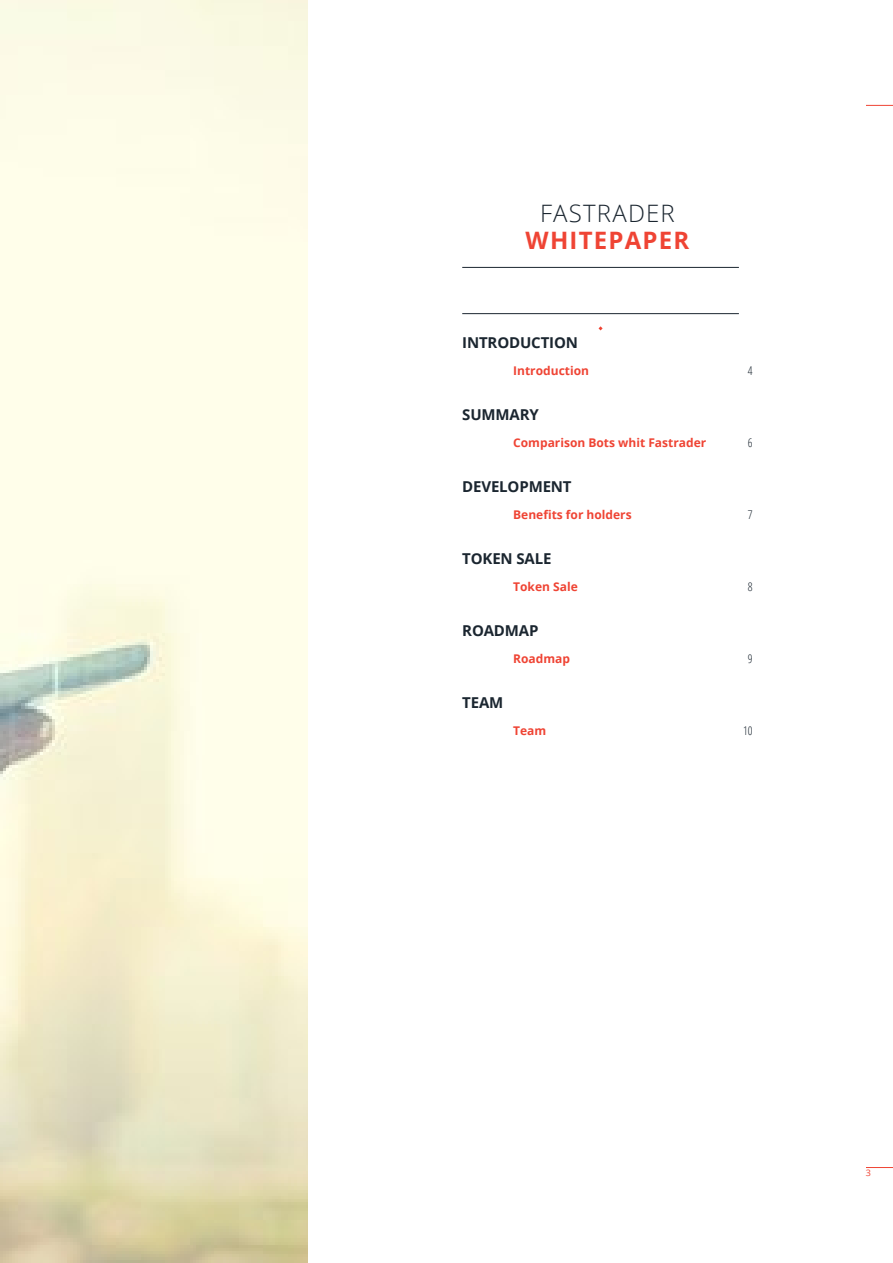
<style>
.page{position:relative;width:893px;height:1263px;background:#fff}
.page>*{position:absolute;margin:0;border:0;box-sizing:border-box;transform-origin:0 0}
.t1{font:700 24px "Open Sans";letter-spacing:.05em;color:#ef4434}
.t2{font:300 24px "Open Sans";letter-spacing:.05em;color:#1b2630}
.t3{font:700 15px "Open Sans";letter-spacing:-.01em;color:#1b2630}
.t4{font:700 12px "Open Sans";color:#ef4434}
.t5{font:300 condensed 12px "Open Sans";color:#1b2630}
.t6{font:9px "Open Sans";color:#ef4434}
</style>
<div class="page">
<svg style="left:866px;top:105px;width:27px;height:1px"></svg>
<svg style="left:866px;top:1167px;width:27px;height:1px"></svg>
<hr style="left:462px;top:267px;width:277px;height:1px;background:#1b2630">
<hr style="left:462px;top:313px;width:277px;height:1px;background:#1b2630">
<svg style="left:598px;top:326px;width:5px;height:4px"></svg>
<h1 class="t2" style="left:540px;top:197px;width:136px">FASTRADER</h1>
<h1 class="t1" style="left:526px;top:223px;width:165px">WHITEPAPER</h1>
<p class="t3" style="left:462px;top:332px;width:117px">INTRODUCTION</p>
<p class="t4" style="left:513px;top:362px;width:77px">Introduction</p>
<p class="t5" style="left:748px;top:363px;width:6px">4</p>
<p class="t3" style="left:462px;top:404px;width:78px">SUMMARY</p>
<p class="t4" style="left:513px;top:434px;width:194px">Comparison Bots whit Fastrader</p>
<p class="t5" style="left:748px;top:435px;width:6px">6</p>
<p class="t3" style="left:462px;top:476px;width:111px">DEVELOPMENT</p>
<p class="t4" style="left:513px;top:506px;width:120px">Benefits for holders</p>
<p class="t5" style="left:748px;top:507px;width:6px">7</p>
<p class="t3" style="left:462px;top:548px;width:91px">TOKEN SALE</p>
<p class="t4" style="left:513px;top:578px;width:66px">Token Sale</p>
<p class="t5" style="left:748px;top:579px;width:6px">8</p>
<p class="t3" style="left:462px;top:620px;width:78px">ROADMAP</p>
<p class="t4" style="left:513px;top:650px;width:58px">Roadmap</p>
<p class="t5" style="left:748px;top:651px;width:6px">9</p>
<p class="t3" style="left:462px;top:692px;width:43px">TEAM</p>
<p class="t4" style="left:513px;top:722px;width:35px">Team</p>
<p class="t5" style="left:743px;top:723px;width:11px">10</p>
<p class="t6" style="left:866px;top:1167px;width:7px">3</p>
</div>
